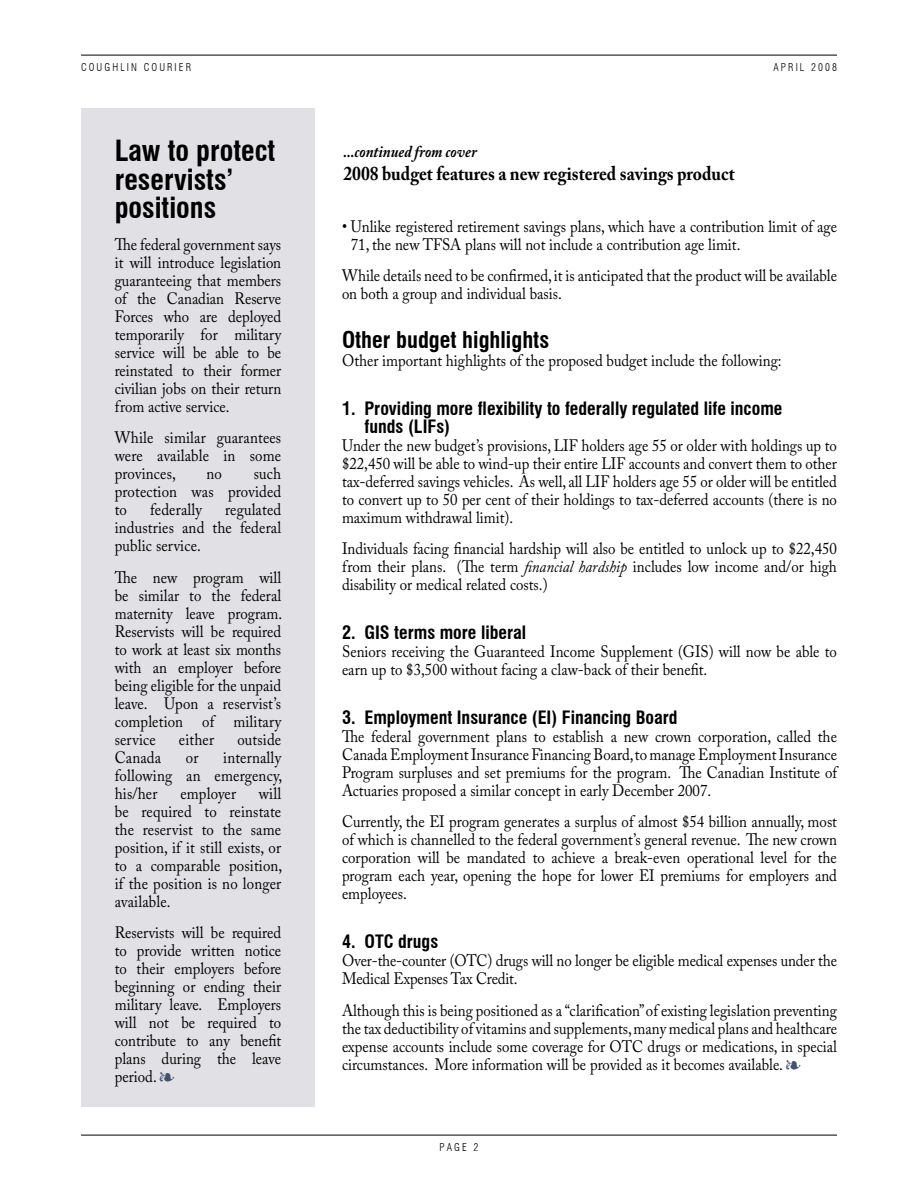
<style>
.page{position:relative;width:918px;height:1188px;background:#fff}
.page>*{position:absolute;margin:0;border:0;box-sizing:border-box;transform-origin:0 0}
.t1{font:700 condensed 28.5px/28.5px "Swiss 721 BT";color:#000}
.t2{font:700 condensed 22.5px "Swiss 721 BT";color:#000}
.t3{font:700 19.5px "Adobe Caslon Pro";color:#000;scale:.9 1}
.t4{font:700 condensed 18px/18px "Swiss 721 BT";color:#000}
.t5{font:16.5px/18px "Adobe Caslon Pro";color:#000;text-align:justify;scale:.9 1}
.t6{font:italic 700 16.5px "Adobe Caslon Pro";color:#000;scale:.9 1}
.t7{font:300 condensed 10.5px "Swiss 721 BT";letter-spacing:.2em;color:#000}
.s1{color:#42526d}
.s2{font-style:italic}
</style>
<div class="page">
<hr style="left:81px;top:1135px;width:756px;height:1px;background:#000">
<hr style="left:81px;top:55px;width:756px;height:1px;background:#000">
<div style="left:81px;top:108px;width:234px;height:999px;background:#e1e0e4"></div>
<p class="t7" style="left:81px;top:61px;width:112px">COUGHLIN COURIER</p>
<p class="t7" style="left:774px;top:61px;width:65px">APRIL 2008</p>
<h1 class="t1" style="left:115px;top:137px;width:162px">Law to protect reservists’ positions</h1>
<p class="t5" style="left:115px;top:235px;width:187px">The federal government says it will introduce legislation guaranteeing that members of the Canadian Reserve Forces who are deployed temporarily for military service will be able to be reinstated to their former civilian jobs on their return from active service.</p>
<p class="t5" style="left:115px;top:429px;width:186px">While similar guarantees were available in some provinces,</p>
<p class="t5" style="left:115px;top:465px;width:187px;text-indent:139px">such protection was provided to</p>
<p class="t5" style="left:207px;top:465px;width:19px">no</p>
<p class="t5" style="left:115px;top:501px;width:187px;text-indent:110px">regulated industries and the federal public service.</p>
<p class="t5" style="left:115px;top:568px;width:188px">The new program will be similar to the federal maternity leave program.<br>Reservists will be required to work at least six months with an employer before being eligible for the unpaid leave. Upon a reservist’s completion of military service</p>
<p class="t5" style="left:150px;top:501px;width:59px">federally</p>
<p class="t5" style="left:179px;top:730px;width:41px">either</p>
<p class="t5" style="left:237px;top:730px;width:50px">outside</p>
<p class="t5" style="left:115px;top:748px;width:188px;text-indent:109px">internally following an emergency, his/her</p>
<p class="t5" style="left:115px;top:748px;width:53px">Canada</p>
<p class="t5" style="left:186px;top:748px;width:16px">or</p>
<p class="t5" style="left:115px;top:784px;width:188px;text-indent:144px">will be required to reinstate the reservist to the same position, if it still exists, or to a comparable position, if the position is no longer available.</p>
<p class="t5" style="left:115px;top:924px;width:187px">Reservists will be required to provide written notice to their employers before beginning or ending their military leave. Employers will not be required to contribute to any benefit plans during the leave period. <span class="s1">▪</span></p>
<p class="t5" style="left:180px;top:784px;width:63px">employer</p>
<p class="t6" style="left:343px;top:142px;width:150px">...continued from cover</p>
<p class="t3" style="left:343px;top:162px;width:436px">2008 budget features a new registered savings product</p>
<p class="t5" style="left:351px;top:217px;width:542px;text-indent:-9px">• Unlike registered retirement savings plans, which have a contribution limit of age<br>71, the new TFSA plans will not include a contribution age limit.</p>
<p class="t5" style="left:342px;top:267px;width:552px">While details need to be confirmed, it is anticipated that the product will be available on both a group and individual basis.</p>
<h2 class="t2" style="left:342px;top:326px;width:209px">Other budget highlights</h2>
<p class="t5" style="left:342px;top:351px;width:490px">Other important highlights of the proposed budget include the following:</p>
<p class="t4" style="left:364px;top:399px;width:419px;text-indent:-22px">1. Providing more flexibility to federally regulated life income funds (LIFs)</p>
<p class="t5" style="left:342px;top:436px;width:552px">Under the new budget’s provisions, LIF holders age 55 or older with holdings up to $22,450 will be able to wind-up their entire LIF accounts and convert them to other tax-deferred savings vehicles. As well, all LIF holders age 55 or older will be entitled to convert up to 50 per cent of their holdings to tax-deferred accounts (there is no maximum withdrawal limit).</p>
<p class="t5" style="left:342px;top:540px;width:551px">Individuals facing financial hardship will also be entitled to unlock up to $22,450 from their plans. (The term <span class="s2">financial hardship</span> includes low income and/or high disability or medical related costs.)</p>
<p class="t4" style="left:342px;top:624px;width:186px">2. GIS terms more liberal</p>
<p class="t5" style="left:342px;top:642px;width:552px">Seniors receiving the Guaranteed Income Supplement (GIS) will now be able to earn up to $3,500 without facing a claw-back of their benefit.</p>
<p class="t4" style="left:342px;top:708px;width:337px">3. Employment Insurance (EI) Financing Board</p>
<p class="t5" style="left:342px;top:727px;width:552px">The federal government plans to establish a new crown corporation, called the Canada Employment Insurance Financing Board, to manage Employment Insurance Program surpluses and set premiums for the program. The Canadian Institute of Actuaries proposed a similar concept in early December 2007.</p>
<p class="t5" style="left:342px;top:813px;width:552px">Currently, the EI program generates a surplus of almost $54 billion annually, most of which is channelled to the federal government’s general revenue. The new crown corporation will be mandated to achieve a break-even operational level for the program each year, opening the hope for lower EI premiums for employers and employees.</p>
<p class="t4" style="left:342px;top:933px;width:98px">4. OTC drugs</p>
<p class="t5" style="left:342px;top:951px;width:552px">Over-the-counter (OTC) drugs will no longer be eligible medical expenses under the<br>Medical Expenses Tax Credit.</p>
<p class="t5" style="left:342px;top:1001px;width:552px">Although this is being positioned as a “clarification” of existing legislation preventing the tax deductibility of vitamins and supplements, many medical plans and healthcare expense accounts include some coverage for OTC drugs or medications, in special circumstances. More information will be provided as it becomes available. <span class="s1">▪</span></p>
<p class="t7" style="left:440px;top:1141px;width:40px">PAGE 2</p>
</div>
